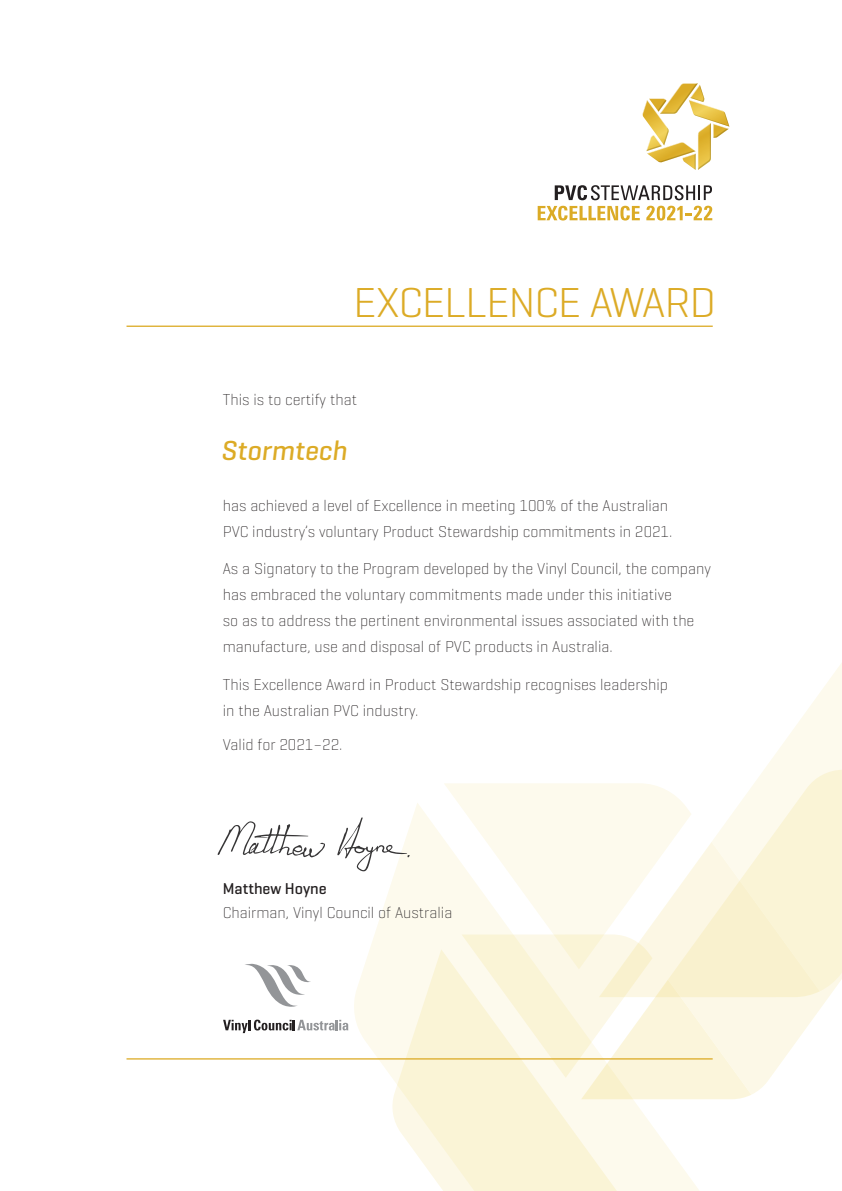
<style>
.page{position:relative;width:842px;height:1191px;background:#fff}
.page>*{position:absolute;margin:0;border:0;box-sizing:border-box;transform-origin:0 0}
.t1{font:300 42.6px "Geogrotesque";letter-spacing:-.025em;color:#dcab26;scale:1.05 1}
.t2{font:italic 500 28px "Geogrotesque";color:#dcab26}
.t3{font:200 16px/26px "Geogrotesque";color:#231f20}
.t4{font:500 16px "Geogrotesque";color:#231f20}
</style>
<div class="page">
<hr style="left:127px;top:325px;width:586px;height:2px;background:#dcab26">
<svg style="left:765px;top:663px;width:77px;height:106px;fill:#fdfaed"></svg>
<div style="left:444px;top:783px;width:224px;height:19px;background:#fdfaed"></div>
<svg style="left:354px;top:802px;width:345px;height:389px;fill:#fdfaed"></svg>
<svg style="left:668px;top:769px;width:174px;height:240px"></svg>
<svg style="left:462px;top:842px;width:358px;height:258px"></svg>
<svg style="left:392px;top:949px;width:283px;height:242px;background:#fbf6e0"></svg>
<hr style="left:127px;top:1058px;width:586px;height:1px;background:#dcab26">
<svg style="left:245px;top:963px;width:66px;height:43px"></svg>
<svg style="left:223px;top:1019px;width:125px;height:14px"></svg>
<svg style="left:217px;top:821px;width:108px;height:36px"></svg>
<svg style="left:337px;top:817px;width:73px;height:54px"></svg>
<svg style="left:555px;top:185px;width:157px;height:15px"></svg>
<svg style="left:642px;top:83px;width:88px;height:87px"></svg>
<svg style="left:538px;top:206px;width:102px;height:14px"></svg>
<svg style="left:646px;top:206px;width:66px;height:15px"></svg>
<h1 class="t1" style="left:353px;top:276px;width:347px">EXCELLENCE AWARD</h1>
<p class="t3" style="left:223px;top:386px;width:136px">This is to certify that</p>
<p class="t2" style="left:221px;top:433px;width:127px">Stormtech</p>
<p class="t3" style="left:223px;top:492px;width:451px">has achieved a level of Excellence in meeting 100% of the Australian<br>PVC industry’s voluntary Product Stewardship commitments in 2021.</p>
<p class="t3" style="left:223px;top:555px;width:490px">As a Signatory to the Program developed by the Vinyl Council, the company has embraced the voluntary commitments made under this initiative<br>so as to address the pertinent environmental issues associated with the manufacture, use and disposal of PVC products in Australia.</p>
<p class="t3" style="left:223px;top:670px;width:447px">This Excellence Award in Product Stewardship recognises leadership in the Australian PVC industry.</p>
<p class="t3" style="left:223px;top:731px;width:121px">Valid for 2021–22.</p>
<p class="t4" style="left:223px;top:878px;width:105px">Matthew Hoyne</p>
<p class="t3" style="left:223px;top:899px;width:231px">Chairman, Vinyl Council of Australia</p>
</div>
